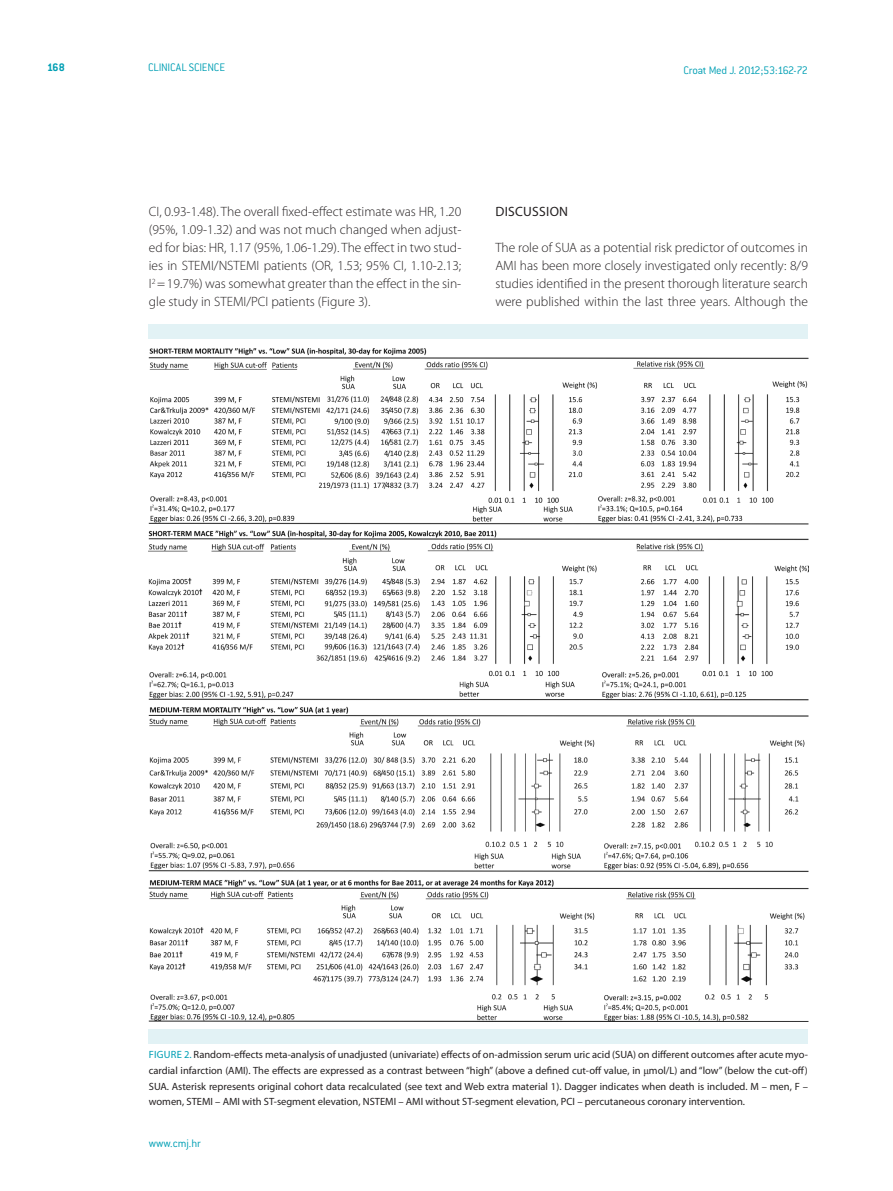
<style>
.page{position:relative;width:893px;height:1191px;background:#fff}
.page>*{position:absolute;margin:0;border:0;box-sizing:border-box;transform-origin:0 0}
.t1{font:300 13.5px/18px "Myriad Pro";color:#231f20;text-align:justify}
.t2{font:13.5px "Myriad Pro";letter-spacing:.02em;color:#231f20}
.t3{font:300 12px "ITC Conduit LTCE";letter-spacing:-.015em;color:#009fb4}
.t4{font:700 12px "ITC Conduit LTCE";color:#009fb4}
.t5{font:10.5px/15.8px "Myriad Pro";color:#231f20;text-align:justify}
.s1{color:#009fb4}
.s2{font-family:"Times New Roman"}
</style>
<div class="page">
<img style="left:149px;top:348px;width:659px;height:673px">
<div style="left:149px;top:324px;width:659px;height:15px;background:#e2f2f5"></div>
<div style="left:149px;top:1029px;width:659px;height:14px;background:#e2f2f5"></div>
<p class="t4" style="left:47px;top:60px;width:19px">168</p>
<p class="t3" style="left:148px;top:61px;width:79px">CLINICAL SCIENCE</p>
<p class="t3" style="left:683px;top:63px;width:126px">Croat Med J. 2012;53:162-72</p>
<p class="t1" style="left:149px;top:202px;width:314px">CI, 0.93-1.48). The overall fixed-effect estimate was HR, 1.20 (95%, 1.09-1.32) and was not much changed when adjust&shy;ed for bias: HR, 1.17 (95%, 1.06-1.29). The effect in two stud&shy;ies in STEMI/NSTEMI patients (OR, 1.53; 95% CI, 1.10-2.13; I<sup>2</sup> =19.7%) was somewhat greater than the effect in the sin&shy;gle study in STEMI/PCI patients (Figure 3).</p>
<p class="t2" style="left:495px;top:203px;width:74px">Discussion</p>
<p class="t1" style="left:495px;top:238px;width:314px">The role of SUA as a potential risk predictor of outcomes in AMI has been more closely investigated only recently: 8/9 studies identified in the present thorough literature search were published within the last three years. Although the</p>
<p class="t5" style="left:149px;top:1046px;width:661px"><span class="s1">Figure 2.</span> Random-effects meta-analysis of unadjusted (univariate) effects of on-admission serum uric acid (SUA) on different outcomes after acute myo&shy;cardial infarction (AMI). The effects are expressed as a contrast between “high” (above a defined cut-off value, in <span class="s2">μ</span>mol/L) and “low” (below the cut-off)<br>SUA. Asterisk represents original cohort data recalculated (see text and Web extra material 1). Dagger indicates when death is included. M – men, F – women, STEMI – AMI with ST-segment elevation, NSTEMI – AMI without ST-segment elevation, PCI – percutaneous coronary intervention.</p>
<p class="t3" style="left:149px;top:1136px;width:54px">www.cmj.hr</p>
</div>
